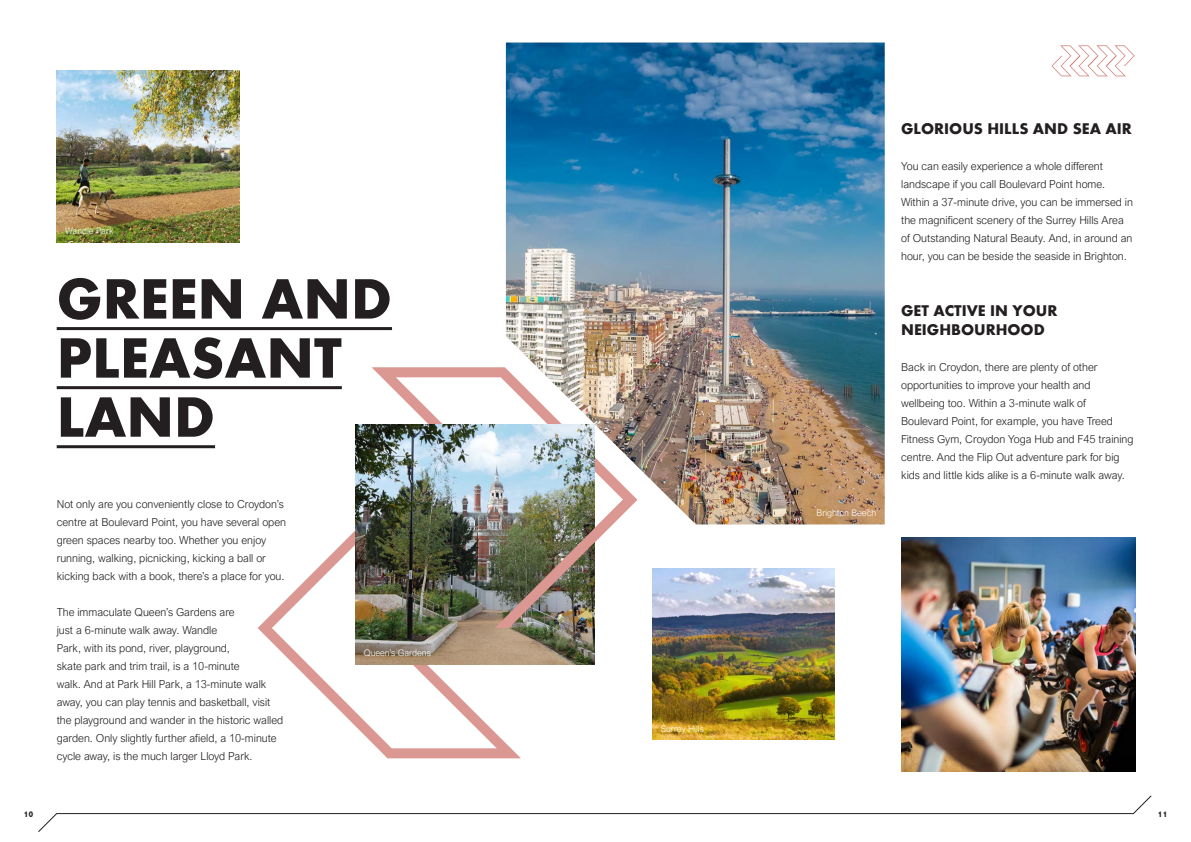
<style>
.page{position:relative;width:1191px;height:842px;background:#fff}
.page>*{position:absolute;margin:0;border:0;box-sizing:border-box;transform-origin:0 0}
.t1{font:700 59.1px/59.1px "Aharoni";color:#231f20}
.t2{font:700 16px/19.2px "Aharoni";color:#231f20}
.t3{font:700 12px "Aharoni";color:#231f20}
.t4{font:300 11px/18px "Arial Nova";color:#231f20}
.t5{font:300 9px "Arial Nova";color:#fff}
</style>
<div class="page">
<hr style="left:57px;top:327px;width:335px;height:3px;background:#231f20">
<hr style="left:57px;top:386px;width:285px;height:3px;background:#231f20">
<hr style="left:57px;top:445px;width:158px;height:3px;background:#231f20">
<img style="left:506px;top:43px;width:378px;height:481px">
<img style="left:652px;top:569px;width:183px;height:171px">
<svg style="left:38px;top:795px;width:1113px;height:37px"></svg>
<svg style="left:258px;top:367px;width:379px;height:391px"></svg>
<img style="left:355px;top:425px;width:240px;height:239px">
<img style="left:495px;top:500px;width:142px;height:128px">
<img style="left:901px;top:537px;width:234px;height:234px">
<img style="left:57px;top:71px;width:182px;height:171px">
<svg style="left:1051px;top:45px;width:83px;height:31px"></svg>
<p class="t5" style="left:65px;top:226px;width:50px">Wandle Park</p>
<h1 class="t1" style="left:57px;top:275px;width:337px">GREEN AND<br>PLEASANT<br>LAND</h1>
<p class="t4" style="left:57px;top:495px;width:231px">Not only are you conveniently close to Croydon’s centre at Boulevard Point, you have several open green spaces nearby too. Whether you enjoy running, walking, picnicking, kicking a ball or kicking back with a book, there’s a place for you.</p>
<p class="t4" style="left:57px;top:603px;width:228px">The immaculate Queen’s Gardens are<br>just a 6-minute walk away. Wandle<br>Park, with its pond, river, playground,<br>skate park and trim trail, is a 10-minute<br>walk. And at Park Hill Park, a 13-minute walk away, you can play tennis and basketball, visit the playground and wander in the historic walled garden. Only slightly further afield, a 10-minute cycle away, is the much larger Lloyd Park.</p>
<p class="t5" style="left:364px;top:648px;width:69px">Queen’s Gardens</p>
<p class="t5" style="left:660px;top:724px;width:45px">Surrey Hills</p>
<p class="t5" style="left:816px;top:508px;width:61px">Brighton Beech</p>
<h2 class="t2" style="left:901px;top:121px;width:232px">GLORIOUS HILLS AND SEA AIR</h2>
<p class="t4" style="left:901px;top:157px;width:233px">You can easily experience a whole different landscape if you call Boulevard Point home.<br>Within a 37-minute drive, you can be immersed in the magnificent scenery of the Surrey Hills Area of Outstanding Natural Beauty. And, in around an hour, you can be beside the seaside in Brighton.</p>
<h2 class="t2" style="left:901px;top:302px;width:158px">GET ACTIVE IN YOUR<br>NEIGHBOURHOOD</h2>
<p class="t4" style="left:901px;top:358px;width:234px">Back in Croydon, there are plenty of other opportunities to improve your health and wellbeing too. Within a 3-minute walk of Boulevard Point, for example, you have Treed Fitness Gym, Croydon Yoga Hub and F45 training centre. And the Flip Out adventure park for big kids and little kids alike is a 6-minute walk away.</p>
<p class="t3" style="left:23px;top:808px;width:11px">10</p>
<p class="t3" style="left:1157px;top:808px;width:11px">11</p>
</div>
